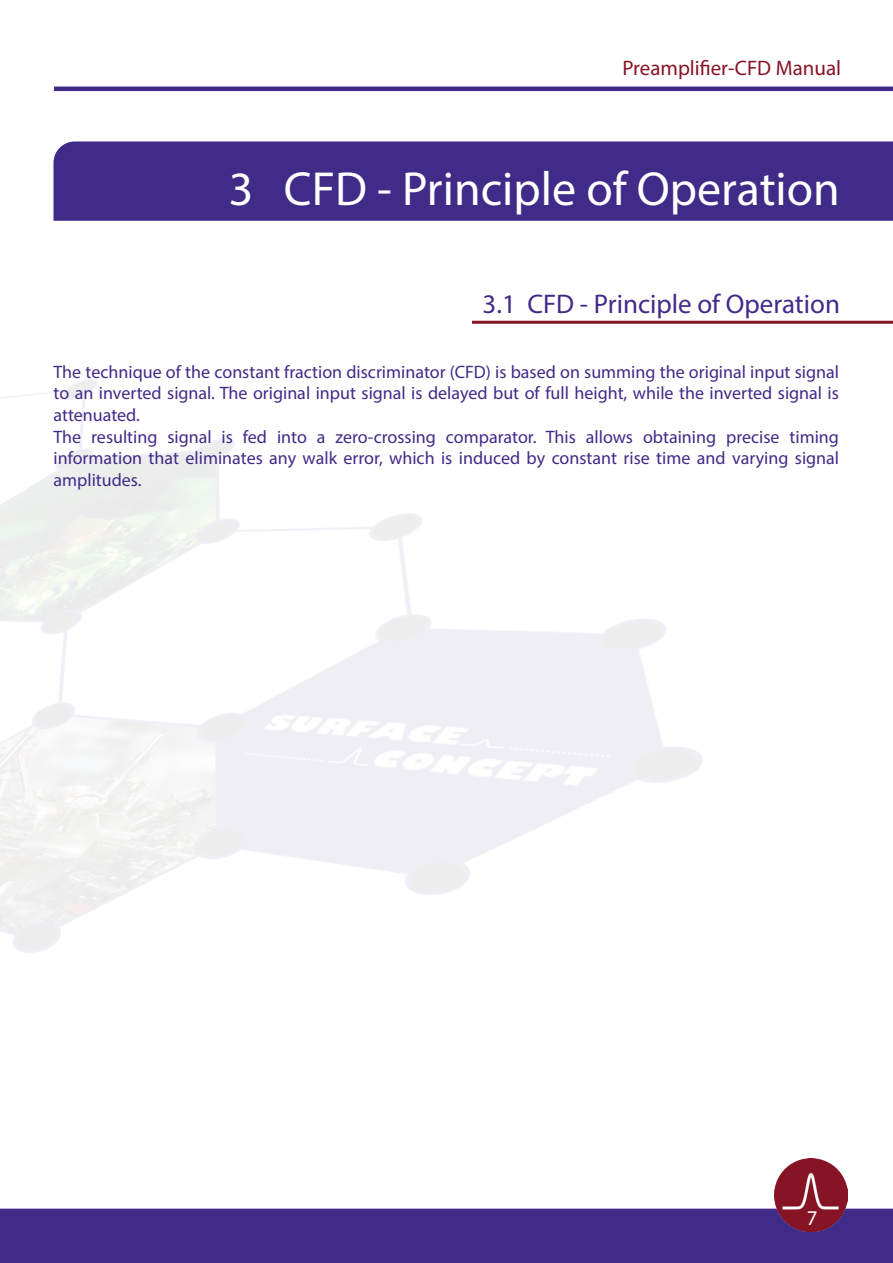
<style>
.page{position:relative;width:893px;height:1263px;background:#fff}
.page>*{position:absolute;margin:0;border:0;box-sizing:border-box;transform-origin:0 0}
.t1{font:48px "Myriad Pro";color:#fff}
.t2{font:27px "Myriad Pro";color:#402b89}
.t3{font:21px "Myriad Pro";color:#871426}
.t4{font:21px "Myriad Pro";color:#fff}
.t5{font:18px/21.6px "Myriad Pro";color:#402b89}
</style>
<div class="page">
<div style="left:0;top:1208px;width:893px;height:55px;background:#402b89"></div>
<img style="left:775px;top:1158px;width:73px;height:74px">
<hr style="left:54px;top:87px;width:839px;height:4px;background:#402b89">
<div style="left:54px;top:141px;width:839px;height:80px;background:#402b89"></div>
<hr style="left:472px;top:321px;width:421px;height:3px;background:#871426">
<p class="t3" style="left:622px;top:55px;width:220px">Preamplifier-CFD Manual</p>
<h1 class="t1" style="left:229px;top:159px;width:613px">3 CFD - Principle of Operation</h1>
<h2 class="t2" style="left:483px;top:287px;width:359px">3.1 CFD - Principle of Operation</h2>
<p class="t5" style="left:54px;top:361px;width:787px">The technique of the constant fraction discriminator (CFD) is based on summing the original input signal to an inverted signal. The original input signal is delayed but of full height, while the inverted signal is attenuated.<br>The resulting signal is fed into a zero-crossing comparator. This allows obtaining precise timing information that eliminates any walk error, which is induced by constant rise time and varying signal amplitudes.</p>
<p class="t4" style="left:807px;top:1204px;width:12px">7</p>
</div>
